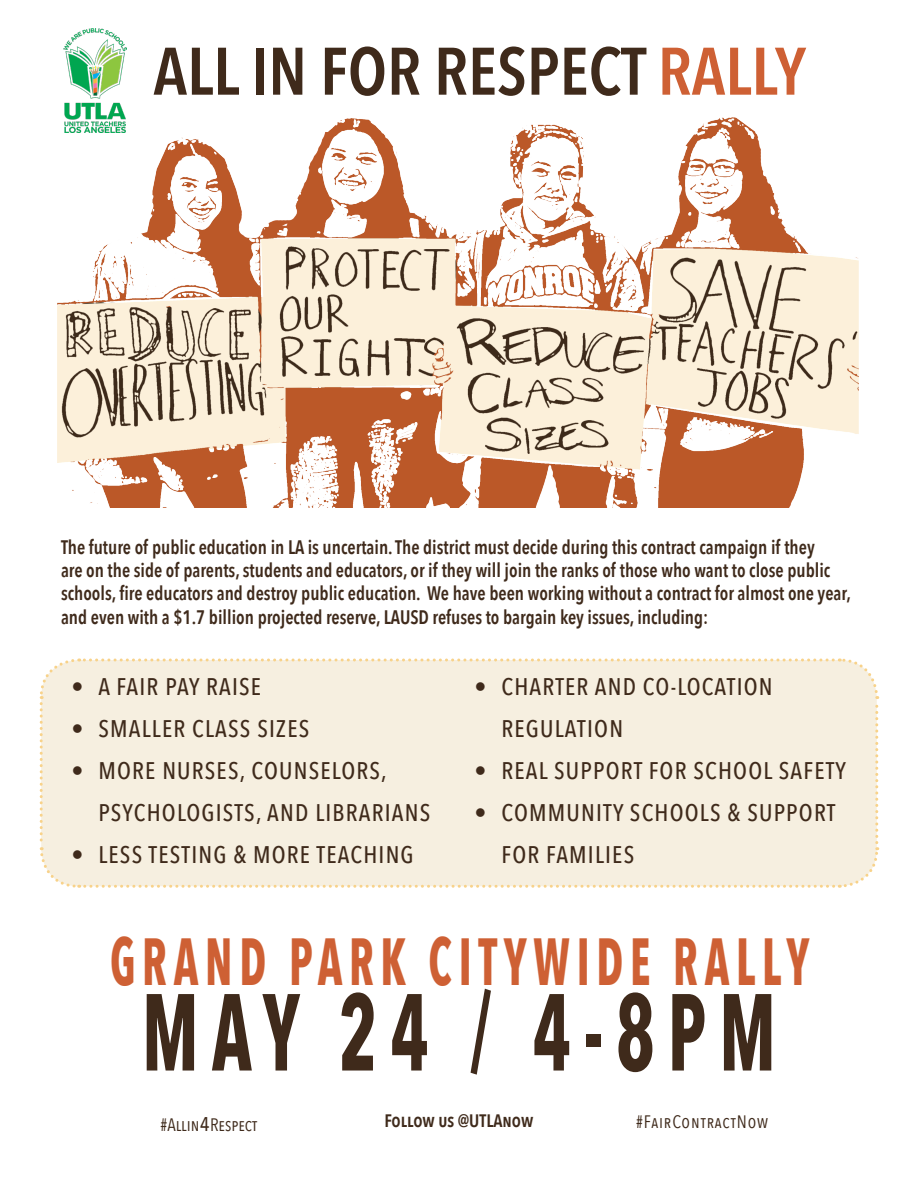
<style>
.page{position:relative;width:918px;height:1188px;background:#fff}
.page>*{position:absolute;margin:0;border:0;box-sizing:border-box;transform-origin:0 0}
.t1{font:700 108px "Avenir Next Condensed";letter-spacing:.18em;color:#3f2a1b;scale:.68 1}
.t2{font:700 66.3px "Avenir Next Condensed";letter-spacing:.15em;color:#ce6034;scale:.69 1}
.t3{font:600 66.3px "Avenir Next Condensed";color:#3f2a1b}
.t4{font:500 24px/42px "Avenir Next Condensed";letter-spacing:.05em;color:#3f2a1b}
.t5{font:600 19.5px/23.4px "Avenir Next Condensed";color:#3f2a1b;scale:.94 1}
.t6{font:600 18px "Avenir Next Condensed";color:#3f2a1b}
.t7{font:18px "Avenir Next Condensed";letter-spacing:.04em;color:#3f2a1b}
.t8{font:18px "Avenir Next Condensed";color:#3f2a1b}
.s1{color:#ce6034}
.s2{font-size:25.5px}
</style>
<div class="page">
<img style="left:64px;top:28px;width:62px;height:90px">
<div style="left:39px;top:658px;width:841px;height:230px;background:#f6efe0"></div>
<img style="left:57px;top:118px;width:802px;height:389px">
<p class="t3" style="left:154px;top:14px;width:654px">ALL IN FOR RESPECT <span class="s1">RALLY</span></p>
<p class="t5" style="left:61px;top:534px;width:842px">The future of public education in LA is uncertain. The district must decide during this contract campaign if they<br>are on the side of parents, students and educators, or if they will join the ranks of those who want to close public schools, fire educators and destroy public education. We have been working without a contract for almost one year, and even with a $1.7 billion projected reserve, LAUSD refuses to bargain key issues, including:</p>
<p class="t4" style="left:71px;top:666px;width:191px">• A FAIR PAY RAISE</p>
<p class="t4" style="left:71px;top:708px;width:239px">• SMALLER CLASS SIZES</p>
<p class="t4" style="left:98px;top:750px;width:333px;text-indent:-27px">• MORE NURSES, COUNSELORS,<br>PSYCHOLOGISTS, AND LIBRARIANS</p>
<p class="t4" style="left:71px;top:834px;width:344px">• LESS TESTING &amp; MORE TEACHING</p>
<p class="t4" style="left:502px;top:666px;width:273px;text-indent:-27px">• CHARTER AND CO-LOCATION<br>REGULATION</p>
<p class="t4" style="left:475px;top:750px;width:373px">• REAL SUPPORT FOR SCHOOL SAFETY</p>
<p class="t4" style="left:502px;top:792px;width:335px;text-indent:-27px">• COMMUNITY SCHOOLS &amp; SUPPORT<br>FOR FAMILIES</p>
<p class="t2" style="left:110px;top:921px;width:1015px">GRAND PARK CITYWIDE RALLY</p>
<p class="t1" style="left:142px;top:966px;width:934px">MAY 24 / 4-8PM</p>
<p class="t8" style="left:161px;top:1109px;width:98px">#Allin<span class="s2">4</span>Respect</p>
<p class="t6" style="left:384px;top:1105px;width:151px">Follow us @UTLAnow</p>
<p class="t7" style="left:636px;top:1107px;width:134px">#FairContractNow</p>
</div>
